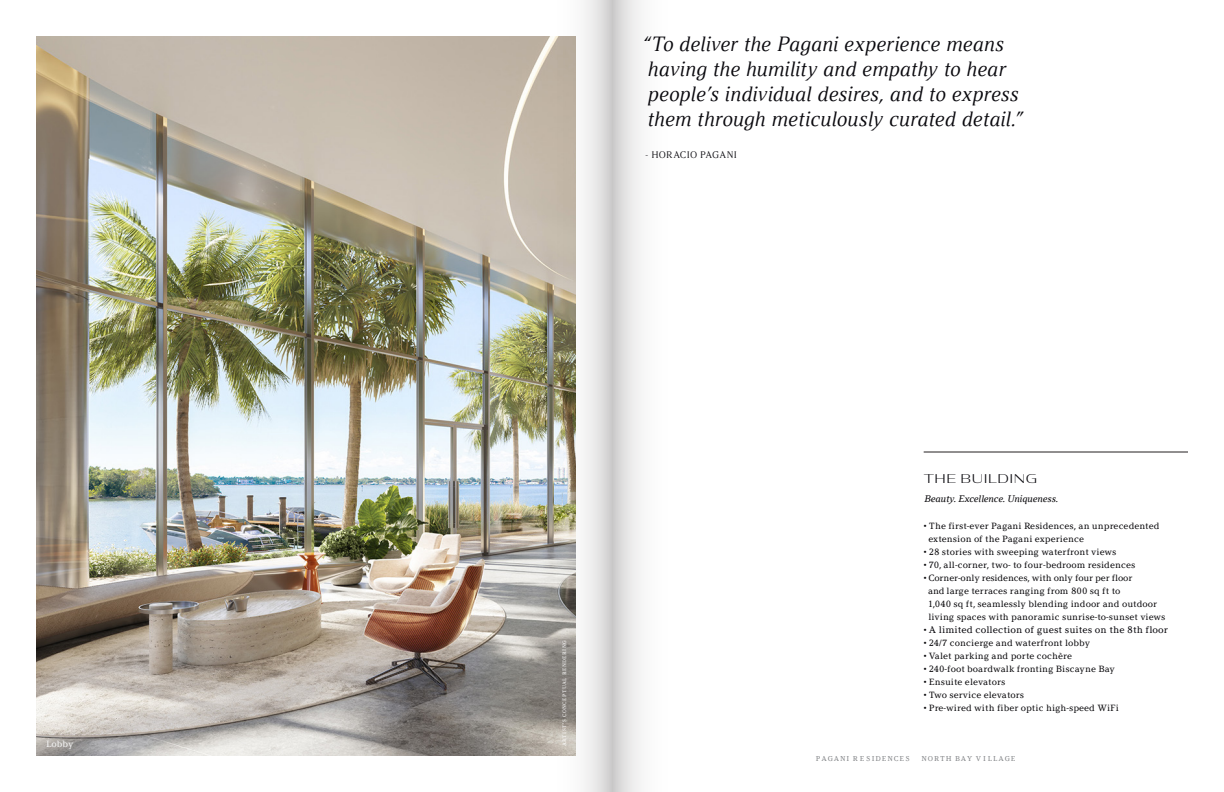
<style>
.page{position:relative;width:1224px;height:792px;background:#fff}
.page>*{position:absolute;margin:0;border:0;box-sizing:border-box;transform-origin:0 0}
.t1{font:italic 20.6px/24.7px "Argesta Display";letter-spacing:.005em;color:#09080d}
.t2{font:300 12px "Condor Wide";letter-spacing:.045em;color:#09080d}
.t3{font:9.5px "Argesta Text";color:#09080d}
.t4{font:italic 9.5px "Argesta Text";color:#0a090c}
.t5{font:9.5px "Argesta Display";letter-spacing:.025em;color:#09080d}
.t6{font:9px/13px "Argesta Text";color:#0a090c}
.t7{font:9px "Argesta Text";color:#f5f5f5}
.t8{font:7px "Argesta Text";letter-spacing:.12em;color:#808285}
.t9{font:5px "Argesta Text";letter-spacing:.09em;color:#fff}
.s1{font-size:9px;color:#0a090c}
</style>
<div class="page">
<img style="left:36px;top:36px;width:477px;height:720px">
<hr style="left:924px;top:452px;width:264px;height:1px;background:#231f20">
<svg style="left:612px;top:0;width:29px;height:792px"></svg>
<img style="left:513px;top:0;width:99px;height:792px">
<p class="t7" style="left:46px;top:739px;width:29px">Lobby</p>
<p class="t1" style="left:642px;top:32px;width:381px">“To deliver the Pagani experience means having the humility and empathy to hear people’s individual desires, and to express them through meticulously curated detail.”</p>
<p class="t5" style="left:646px;top:149px;width:93px">- HORACIO PAGANI</p>
<p class="t9" style="left:561px;top:746px;width:107px;rotate:-90deg">ARTIST’S CONCEPTUAL RENDERING</p>
<p class="t2" style="left:924px;top:471px;width:115px">THE BUILDING</p>
<p class="t4" style="left:924px;top:493px;width:136px">Beauty. Excellence. Uniqueness.</p>
<p class="t6" style="left:928px;top:519px;width:233px;text-indent:-5px">• The first-ever Pagani Residences, an unprecedented extension of the Pagani experience</p>
<p class="t6" style="left:924px;top:545px;width:194px">• 28 stories with sweeping waterfront views</p>
<p class="t6" style="left:924px;top:558px;width:213px">• 70, all-corner, two- to four-bedroom residences</p>
<p class="t6" style="left:928px;top:571px;width:239px;text-indent:-4px">• Corner-only residences, with only four per floor<br>and large terraces ranging from 800 sq ft to<br>1,040 sq ft, seamlessly blending indoor and outdoor living spaces with panoramic sunrise-to-sunset views</p>
<p class="t3" style="left:924px;top:624px;width:246px"><span class="s1">•</span> A limited collection of guest suites on the 8th floor</p>
<p class="t6" style="left:924px;top:636px;width:168px">• 24/7 concierge and waterfront lobby</p>
<p class="t6" style="left:924px;top:649px;width:150px">• Valet parking and porte cochère</p>
<p class="t6" style="left:924px;top:662px;width:193px">• 240-foot boardwalk fronting Biscayne Bay</p>
<p class="t6" style="left:924px;top:675px;width:83px">• Ensuite elevators</p>
<p class="t6" style="left:924px;top:688px;width:102px">• Two service elevators</p>
<p class="t6" style="left:924px;top:701px;width:197px">• Pre-wired with fiber optic high-speed WiFi</p>
<p class="t8" style="left:816px;top:755px;width:95px">PAGANI R E S IDENCE S</p>
<p class="t8" style="left:921px;top:755px;width:96px">NORTH BAY V I LLAGE</p>
</div>
